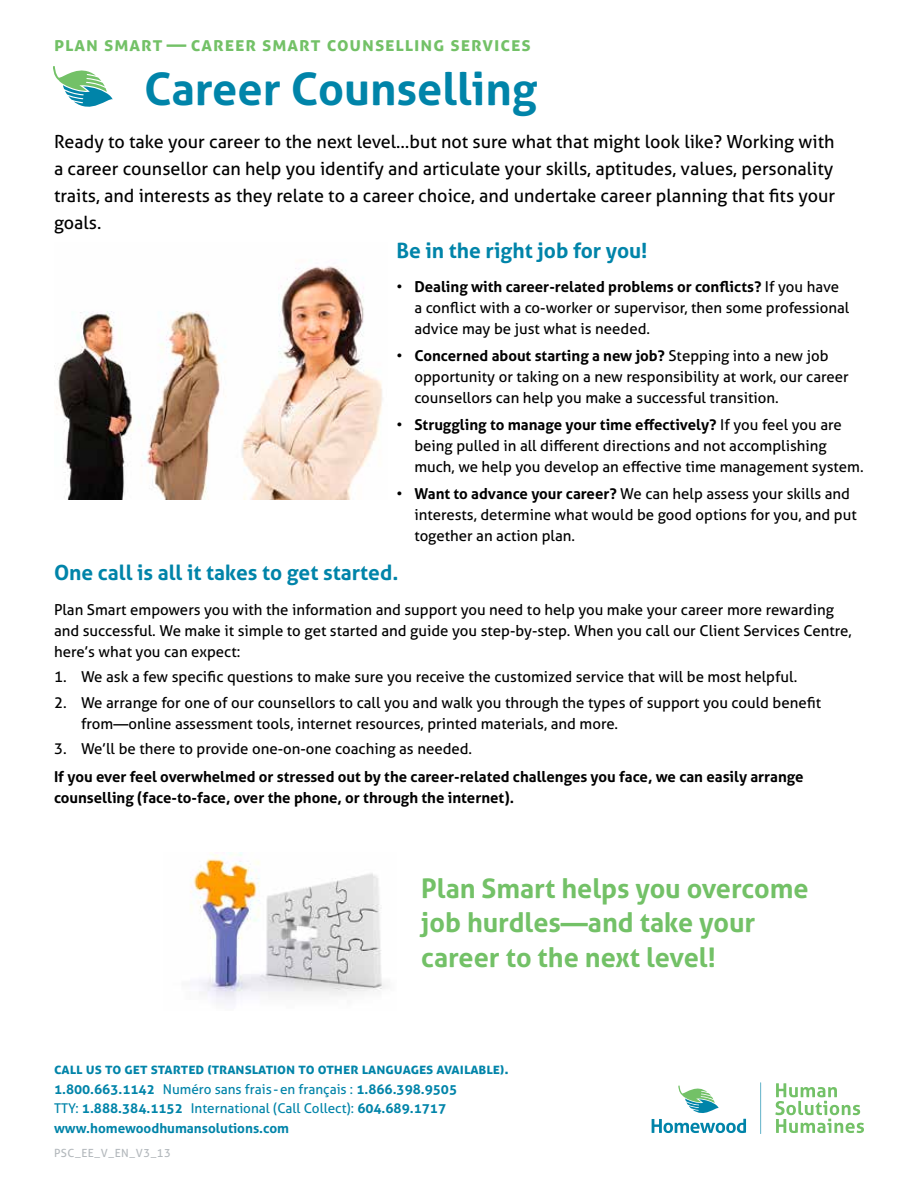
<style>
.page{position:relative;width:918px;height:1188px;background:#fff}
.page>*{position:absolute;margin:0;border:0;box-sizing:border-box;transform-origin:0 0}
.t1{font:700 45px "Aller";color:#0084a9}
.t2{font:700 27px/34.5px "Aller";color:#73c167}
.t3{font:700 21px "Aller";color:#0084a9}
.t4{font:700 19.5px "Aller";letter-spacing:.05em;color:#73c167}
.t5{font:18px/27px "Aller";color:#000;text-align:justify}
.t6{font:15px/21px "Aller";color:#000}
.t7{font:700 15px/21px "Aller";color:#000}
.t8{font:700 15px "Aller";color:#0084a9}
.t9{font:700 13.5px/19.5px "Aller";color:#0084a9}
.t10{font:11.25px "Aller";letter-spacing:.05em;color:#b4b9bd}
.s1{font-weight:700}
.s2{font-weight:400}
</style>
<div class="page">
<svg style="left:53px;top:66px;width:60px;height:41px"></svg>
<svg style="left:652px;top:1085px;width:94px;height:48px"></svg>
<svg style="left:775px;top:1083px;width:89px;height:50px"></svg>
<svg style="left:760px;top:1082px;width:1px;height:52px"></svg>
<img style="left:54px;top:266px;width:329px;height:234px">
<img style="left:190px;top:852px;width:196px;height:151px">
<h3 class="t4" style="left:54px;top:32px;width:478px">plan smart — career smart counselling services</h3>
<h1 class="t1" style="left:144px;top:61px;width:395px">Career Counselling</h1>
<p class="t5" style="left:54px;top:128px;width:783px">Ready to take your career to the next level…but not sure what that might look like? Working with a career counsellor can help you identify and articulate your skills, aptitudes, values, personality traits, and interests as they relate to a career choice, and undertake career planning that fits your goals.</p>
<h3 class="t3" style="left:396px;top:238px;width:253px">Be in the right job for you!</h3>
<p class="t6" style="left:414px;top:277px;width:437px;text-indent:-18px">• <span class="s1">Dealing with career-related problems or conflicts?</span> If you have a conflict with a co-worker or supervisor, then some professional advice may be just what is needed.</p>
<p class="t6" style="left:414px;top:346px;width:436px;text-indent:-18px">• <span class="s1">Concerned about starting a new job?</span> Stepping into a new job opportunity or taking on a new responsibility at work, our career counsellors can help you make a successful transition.</p>
<p class="t6" style="left:414px;top:415px;width:451px;text-indent:-18px">• <span class="s1">Struggling to manage your time effectively?</span> If you feel you are being pulled in all different directions and not accomplishing much, we help you develop an effective time management system.</p>
<p class="t6" style="left:414px;top:484px;width:444px;text-indent:-18px">• <span class="s1">Want to advance your career?</span> We can help assess your skills and interests, determine what would be good options for you, and put together an action plan.</p>
<h3 class="t3" style="left:54px;top:560px;width:346px">One call is all it takes to get started.</h3>
<p class="t6" style="left:54px;top:599px;width:799px">Plan Smart empowers you with the information and support you need to help you make your career more rewarding and successful. We make it simple to get started and guide you step-by-step. When you call our Client Services Centre, here’s what you can expect:</p>
<p class="t6" style="left:54px;top:666px;width:745px">1. We ask a few specific questions to make sure you receive the customized service that will be most helpful.</p>
<p class="t6" style="left:81px;top:692px;width:742px;text-indent:-27px">2. We arrange for one of our counsellors to call you and walk you through the types of support you could benefit from—online assessment tools, internet resources, printed materials, and more.</p>
<p class="t6" style="left:54px;top:738px;width:420px">3. We’ll be there to provide one-on-one coaching as needed.</p>
<p class="t7" style="left:54px;top:766px;width:751px">If you ever feel overwhelmed or stressed out by the career-related challenges you face, we can easily arrange counselling (face-to-face, over the phone, or through the internet).</p>
<h2 class="t2" style="left:421px;top:871px;width:389px">Plan Smart helps you overcome job hurdles—and take your career to the next level!</h2>
<p class="t8" style="left:54px;top:1060px;width:456px">call us to get started (translation to other languages available).</p>
<p class="t9" style="left:54px;top:1079px;width:405px">1.800.663.1142 <span class="s2">Numéro sans frais -en français :</span> 1.866.398.9505<br><span class="s2">TTY:</span> 1.888.384.1152 <span class="s2">International (Call Collect):</span> 604.689.1717 www.homewoodhumansolutions.com</p>
<p class="t10" style="left:54px;top:1146px;width:119px">PSC_EE_V_EN_V3_13</p>
</div>
